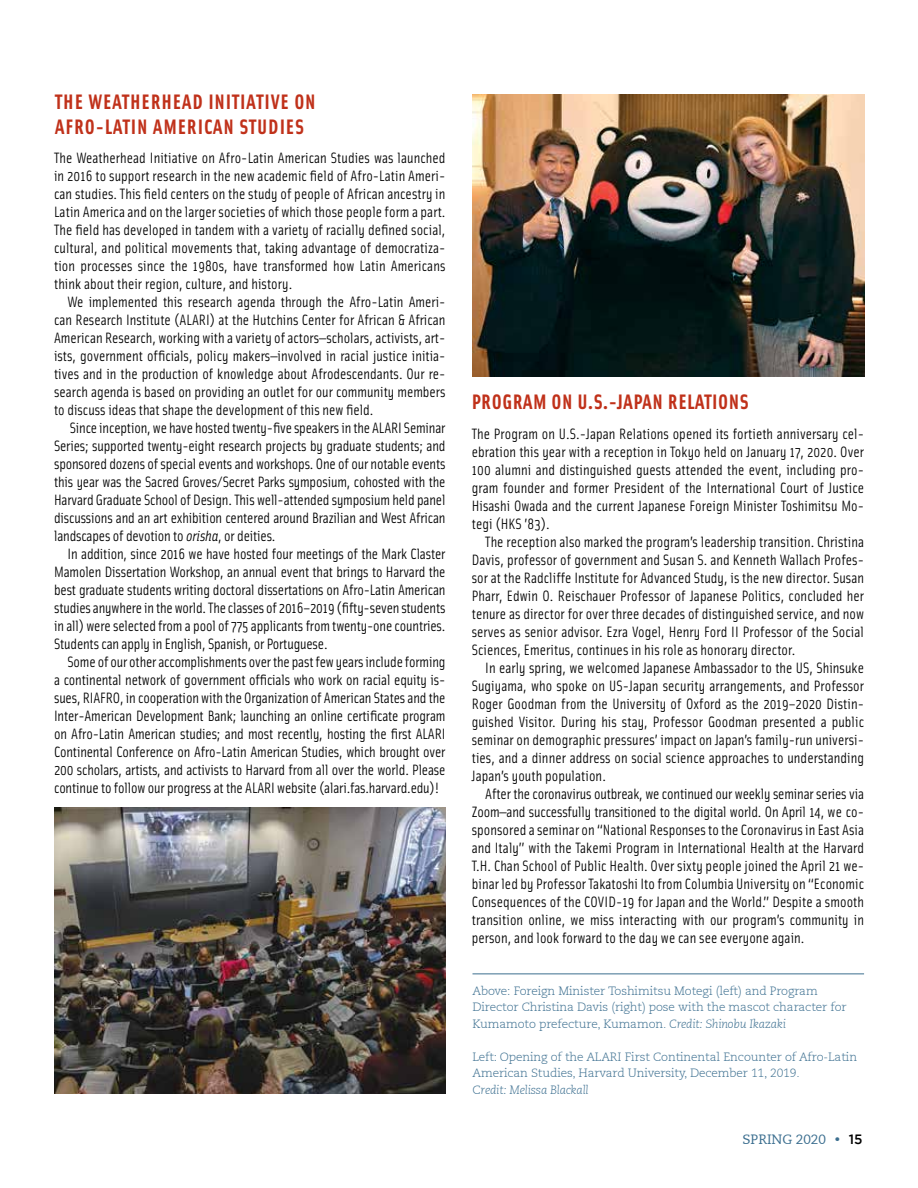
<style>
.page{position:relative;width:918px;height:1188px;background:#fff}
.page>*{position:absolute;margin:0;border:0;box-sizing:border-box;transform-origin:0 0}
.t1{font:700 21px/25.2px "Solex";letter-spacing:.04em;color:#c0311a}
.t2{font:15px/18px "Solex";letter-spacing:.005em;color:#000;text-align:justify}
.t3{font:13.5px "Caecilia";color:#3b6e8f}
.t4{font:300 12px/16.5px "Caecilia";letter-spacing:-.01em;color:#3b6e8f}
.s1{font-style:italic}
.s2{font-family:"Gotham";font-weight:500}
.s3{font-family:"Gotham";font-weight:500;color:#000}
</style>
<div class="page">
<img style="left:472px;top:94px;width:392px;height:283px">
<img style="left:55px;top:807px;width:391px;height:287px">
<hr style="left:472px;top:974px;width:392px;height:1px;background:#3b6e8f">
<h1 class="t1" style="left:55px;top:88px;width:262px">THE WEATHERHEAD INITIATIVE ON<br>AFRO-LATIN AMERICAN STUDIES</h1>
<p class="t2" style="left:54px;top:148px;width:393px">The Weatherhead Initiative on Afro-Latin American Studies was launched in 2016 to support research in the new academic field of Afro-Latin Ameri&shy;can studies. This field centers on the study of people of African ancestry in Latin America and on the larger societies of which those people form a part.<br>The field has developed in tandem with a variety of racially defined social, cultural, and political movements that, taking advantage of democratiza&shy;tion processes since the 1980s, have transformed how Latin Americans think about their region, culture, and history.</p>
<p class="t2" style="left:54px;top:292px;width:393px;text-indent:14px">We implemented this research agenda through the Afro-Latin Ameri&shy;can Research Institute (ALARI) at the Hutchins Center for African &amp; African American Research, working with a variety of actors—scholars, activists, art&shy;ists, government officials, policy makers—involved in racial justice initia&shy;tives and in the production of knowledge about Afrodescendants. Our re&shy;search agenda is based on providing an outlet for our community members to discuss ideas that shape the development of this new field.</p>
<p class="t2" style="left:54px;top:418px;width:393px;text-indent:16px">Since inception, we have hosted twenty-five speakers in the ALARI Seminar Series; supported twenty-eight research projects by graduate students; and sponsored dozens of special events and workshops. One of our notable events this year was the Sacred Groves/Secret Parks symposium, cohosted with the Harvard Graduate School of Design. This well-attended symposium held panel discussions and an art exhibition centered around Brazilian and West African landscapes of devotion to <span class="s1">orisha</span>, or deities.</p>
<p class="t2" style="left:54px;top:544px;width:393px;text-indent:14px">In addition, since 2016 we have hosted four meetings of the Mark Claster Mamolen Dissertation Workshop, an annual event that brings to Harvard the best graduate students writing doctoral dissertations on Afro-Latin American studies anywhere in the world. The classes of 2016–2019 (fifty-seven students in all) were selected from a pool of 775 applicants from twenty-one countries.<br>Students can apply in English, Spanish, or Portuguese.</p>
<p class="t2" style="left:54px;top:652px;width:393px;text-indent:14px">Some of our other accomplishments over the past few years include forming a continental network of government officials who work on racial equity is&shy;sues, RIAFRO, in cooperation with the Organization of American States and the Inter-American Development Bank; launching an online certificate program on Afro-Latin American studies; and most recently, hosting the first ALARI Continental Conference on Afro-Latin American Studies, which brought over 200 scholars, artists, and activists to Harvard from all over the world. Please continue to follow our progress at the ALARI website (alari.fas.harvard.edu)!</p>
<h1 class="t1" style="left:472px;top:388px;width:279px">PROGRAM ON U.S.-JAPAN RELATIONS</h1>
<p class="t2" style="left:472px;top:424px;width:394px">The Program on U.S.-Japan Relations opened its fortieth anniversary cel&shy;ebration this year with a reception in Tokyo held on January 17, 2020. Over 100 alumni and distinguished guests attended the event, including pro&shy;gram founder and former President of the International Court of Justice Hisashi Owada and the current Japanese Foreign Minister Toshimitsu Mo&shy;tegi (HKS ’83).</p>
<p class="t2" style="left:472px;top:532px;width:394px;text-indent:14px">The reception also marked the program’s leadership transition. Christina Davis, professor of government and Susan S. and Kenneth Wallach Profes&shy;sor at the Radcliffe Institute for Advanced Study, is the new director. Susan Pharr, Edwin O. Reischauer Professor of Japanese Politics, concluded her tenure as director for over three decades of distinguished service, and now serves as senior advisor. Ezra Vogel, Henry Ford II Professor of the Social Sciences, Emeritus, continues in his role as honorary director.</p>
<p class="t2" style="left:472px;top:658px;width:394px;text-indent:14px">In early spring, we welcomed Japanese Ambassador to the US, Shinsuke Sugiyama, who spoke on US-Japan security arrangements, and Professor Roger Goodman from the University of Oxford as the 2019–2020 Distin&shy;guished Visitor. During his stay, Professor Goodman presented a public seminar on demographic pressures’ impact on Japan’s family-run universi&shy;ties, and a dinner address on social science approaches to understanding Japan’s youth population.</p>
<p class="t2" style="left:472px;top:784px;width:394px;text-indent:14px">After the coronavirus outbreak, we continued our weekly seminar series via Zoom—and successfully transitioned to the digital world. On April 14, we co&shy;sponsored a seminar on “National Responses to the Coronavirus in East Asia and Italy” with the Takemi Program in International Health at the Harvard T.H. Chan School of Public Health. Over sixty people joined the April 21 we&shy;binar led by Professor Takatoshi Ito from Columbia University on “Economic Consequences of the COVID-19 for Japan and the World.” Despite a smooth transition online, we miss interacting with our program’s community in person, and look forward to the day we can see everyone again.</p>
<p class="t4" style="left:472px;top:982px;width:376px">Above: Foreign Minister Toshimitsu Motegi (left) and Program<br>Director Christina Davis (right) pose with the mascot character for<br>Kumamoto prefecture, Kumamon. <span class="s1">Credit: Shinobu Ikazaki</span></p>
<p class="t4" style="left:472px;top:1048px;width:386px">Left: Opening of the ALARI First Continental Encounter of Afro-Latin<br>American Studies, Harvard University, December 11, 2019.<br>C<span class="s1">redit: Melissa Blackall</span></p>
<p class="t3" style="left:743px;top:1132px;width:121px">SPRING 2020 <span class="s2">•</span> <span class="s3">15</span></p>
</div>
